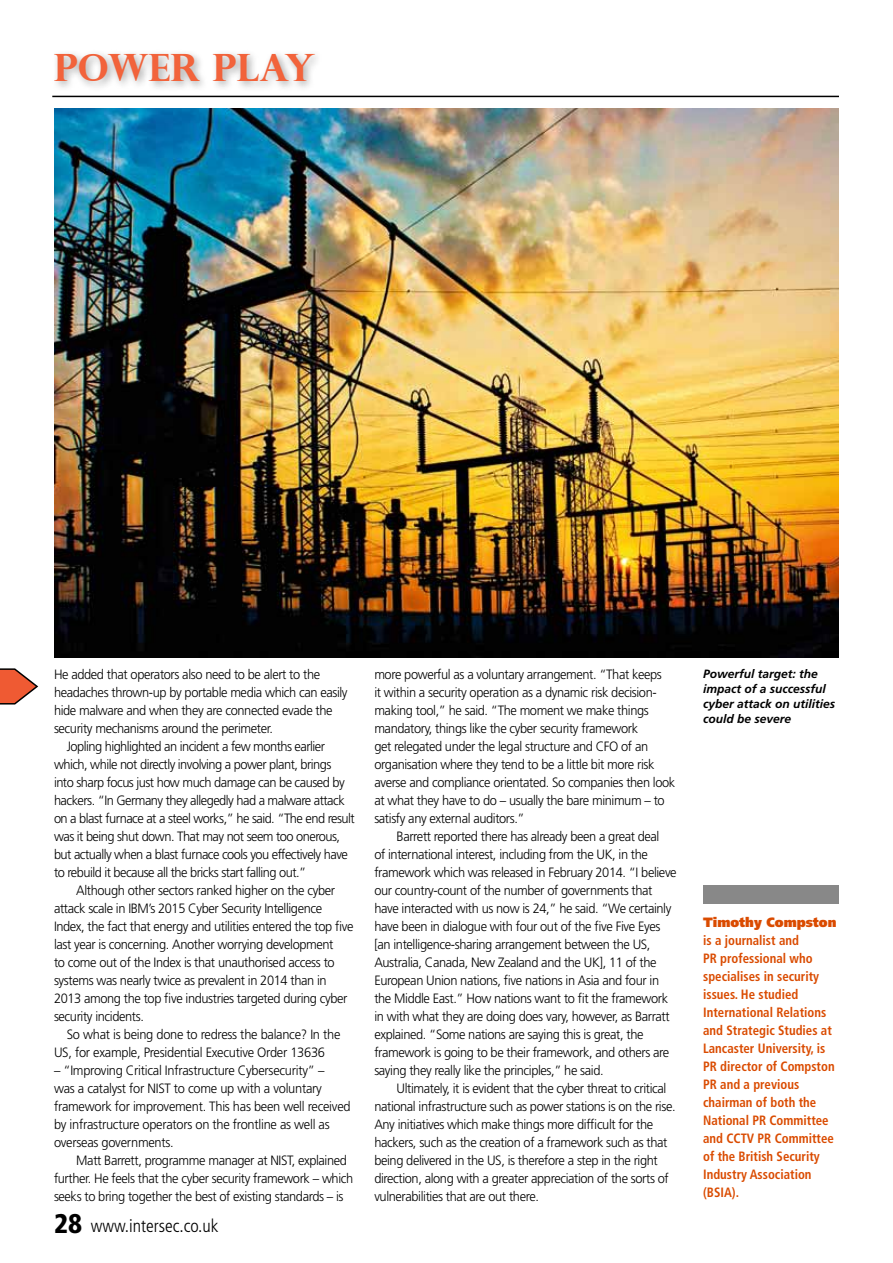
<style>
.page{position:relative;width:893px;height:1263px;background:#fff}
.page>*{position:absolute;margin:0;border:0;box-sizing:border-box;transform-origin:0 0}
.t1{font:700 37.65px "Perpetua Titling";color:#f2633b}
.t2{font:300 condensed 18px "Frutiger";color:#000}
.t3{font:300 13.5px/18px "Frutiger";letter-spacing:-.03em;color:#000;scale:.95 1}
.t4{font:700 condensed 13.5px/18px "Frutiger";color:#da4b00;scale:.95 1}
.t5{font:900 13.5px "Frutiger";color:#da4b00;scale:.95 1}
.t6{font:italic 700 12px/15px "Frutiger";color:#000}
.s1{font-weight:900;font-size:27px}
</style>
<div class="page">
<svg style="left:0;top:668px;width:39px;height:37px"></svg>
<div style="left:51px;top:49px;width:273px;height:43px;background:#000;opacity:.35"></div>
<hr style="left:52px;top:96px;width:787px;height:1px;background:#000">
<div style="left:703px;top:885px;width:136px;height:19px;background:#888"></div>
<img style="left:54px;top:108px;width:785px;height:549px">
<h1 class="t1" style="left:54px;top:53px;width:263px">POWER PLAY</h1>
<p class="t3" style="left:54px;top:665px;width:282px">He added that operators also need to be alert to the</p>
<p class="t3" style="left:54px;top:683px;width:311px">headaches thrown-up by portable media which can easily</p>
<p class="t3" style="left:54px;top:701px;width:295px">hide malware and when they are connected evade the</p>
<p class="t3" style="left:54px;top:719px;width:232px">security mechanisms around the perimeter.</p>
<p class="t3" style="left:67px;top:737px;width:273px">Jopling highlighted an incident a few months earlier</p>
<p class="t3" style="left:54px;top:755px;width:294px">which, while not directly involving a power plant, brings</p>
<p class="t3" style="left:54px;top:773px;width:307px">into sharp focus just how much damage can be caused by</p>
<p class="t3" style="left:54px;top:791px;width:308px">hackers. “In Germany they allegedly had a malware attack</p>
<p class="t3" style="left:54px;top:809px;width:318px">on a blast furnace at a steel works,” he said. “The end result</p>
<p class="t3" style="left:54px;top:827px;width:303px">was it being shut down. That may not seem too onerous,</p>
<p class="t3" style="left:54px;top:845px;width:311px">but actually when a blast furnace cools you effectively have</p>
<p class="t3" style="left:54px;top:863px;width:267px">to rebuild it because all the bricks start falling out.”</p>
<p class="t3" style="left:76px;top:881px;width:274px">Although other sectors ranked higher on the cyber</p>
<p class="t3" style="left:54px;top:899px;width:284px">attack scale in IBM’s 2015 Cyber Security Intelligence</p>
<p class="t3" style="left:54px;top:917px;width:317px">Index, the fact that energy and utilities entered the top five</p>
<p class="t3" style="left:54px;top:935px;width:296px">last year is concerning. Another worrying development</p>
<p class="t3" style="left:54px;top:953px;width:297px">to come out of the Index is that unauthorised access to</p>
<p class="t3" style="left:54px;top:971px;width:288px">systems was nearly twice as prevalent in 2014 than in</p>
<p class="t3" style="left:54px;top:989px;width:310px">2013 among the top five industries targeted during cyber</p>
<p class="t3" style="left:54px;top:1007px;width:96px">security incidents.</p>
<p class="t3" style="left:67px;top:1025px;width:290px">So what is being done to redress the balance? In the</p>
<p class="t3" style="left:54px;top:1043px;width:287px">US, for example, Presidential Executive Order 13636</p>
<p class="t3" style="left:54px;top:1061px;width:314px">– “Improving Critical Infrastructure Cybersecurity” –<br>was a catalyst for NIST to come up with a voluntary framework for improvement. This has been well received by infrastructure operators on the frontline as well as overseas governments.</p>
<p class="t3" style="left:54px;top:1151px;width:317px;text-indent:22px">Matt Barrett, programme manager at NIST, explained further. He feels that the cyber security framework – which seeks to bring together the best of existing standards – is</p>
<h2 class="t2" style="left:54px;top:1215px;width:166px"><span class="s1">28</span> www.intersec.co.uk</h2>
<p class="t3" style="left:374px;top:665px;width:318px">more powerful as a voluntary arrangement. “That keeps<br>it within a security operation as a dynamic risk decision&shy;making tool,” he said. “The moment we make things mandatory, things like the cyber security framework<br>get relegated under the legal structure and CFO of an organisation where they tend to be a little bit more risk averse and compliance orientated. So companies then look at what they have to do – usually the bare minimum – to satisfy any external auditors.”</p>
<p class="t3" style="left:374px;top:827px;width:320px;text-indent:22px">Barrett reported there has already been a great deal<br>of international interest, including from the UK, in the framework which was released in February 2014. “I believe our country-count of the number of governments that have interacted with us now is 24,” he said. “We certainly have been in dialogue with four out of the five Five Eyes [an intelligence-sharing arrangement between the US, Australia, Canada, New Zealand and the UK], 11 of the European Union nations, five nations in Asia and four in the Middle East.” How nations want to fit the framework in with what they are doing does vary, however, as Barratt explained. “Some nations are saying this is great, the framework is going to be their framework, and others are saying they really like the principles,” he said.</p>
<p class="t3" style="left:374px;top:1079px;width:319px;text-indent:22px">Ultimately, it is evident that the cyber threat to critical national infrastructure such as power stations is on the rise.<br>Any initiatives which make things more difficult for the hackers, such as the creation of a framework such as that being delivered in the US, is therefore a step in the right direction, along with a greater appreciation of the sorts of vulnerabilities that are out there.</p>
<p class="t6" style="left:703px;top:666px;width:134px">Powerful target: the impact of a successful cyber attack on utilities could be severe</p>
<p class="t5" style="left:703px;top:914px;width:142px">Timothy Compston</p>
<p class="t4" style="left:703px;top:931px;width:140px">is a journalist and<br>PR professional who specialises in security issues. He studied<br>International Relations and Strategic Studies at<br>Lancaster University, is<br>PR director of Compston<br>PR and a previous chairman of both the<br>National PR Committee and CCTV PR Committee of the British Security<br>Industry Association (BSIA).</p>
</div>
